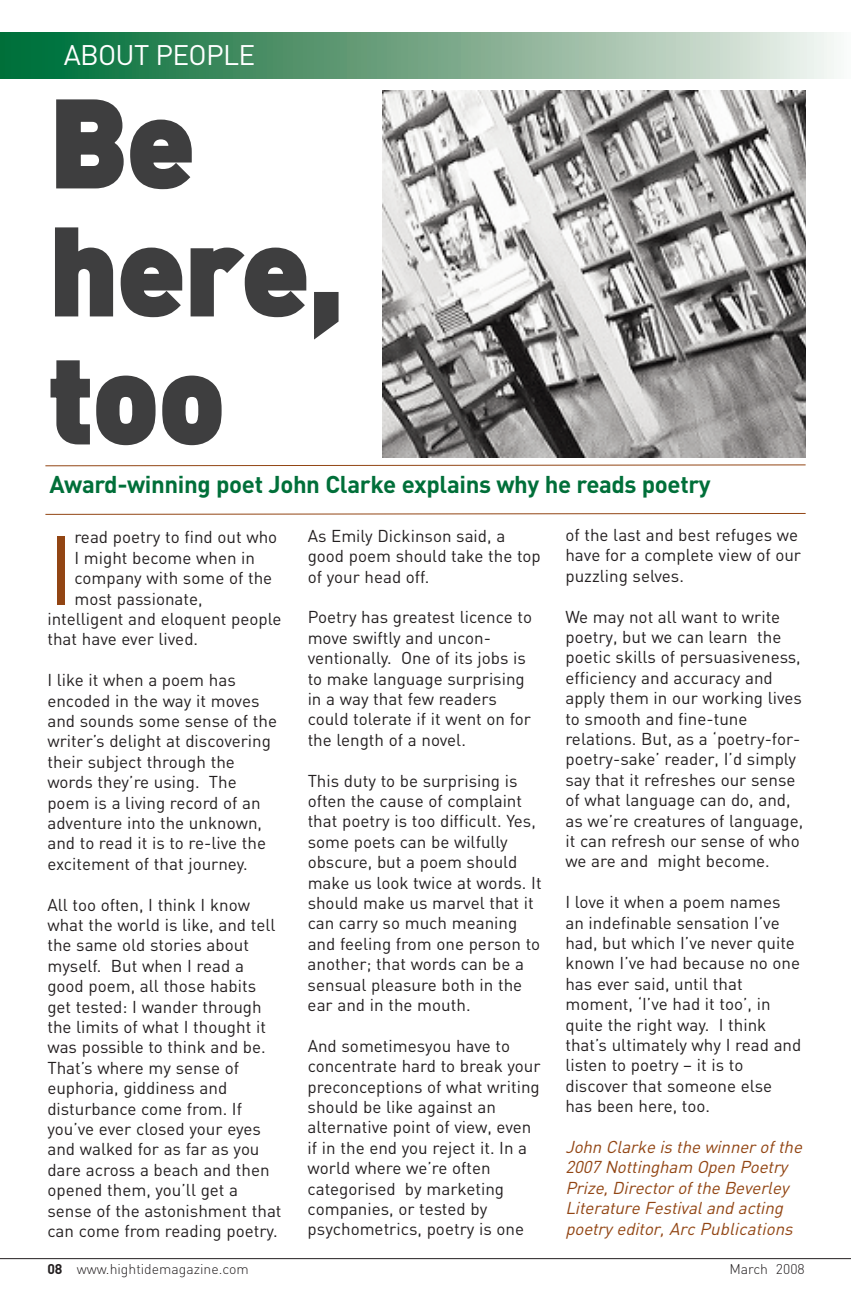
<style>
.page{position:relative;width:851px;height:1304px;background:#fff}
.page>*{position:absolute;margin:0;border:0;box-sizing:border-box;transform-origin:0 0}
.t1{font:900 120px/128px "DIN";color:#3e3e3f}
.t2{font:96px "DIN";color:#924513}
.t3{font:28px "DIN";letter-spacing:-.025em;color:#fff}
.t4{font:700 24px "DIN";letter-spacing:-.015em;color:#006f39}
.t5{font:17px/20.4px "DIN";color:#231f20}
.t6{font:italic 17px/20.4px "DIN";color:#924513}
.t7{font:300 14px "DIN";color:#231f20}
.s1{font-weight:700}
</style>
<div class="page">
<div style="left:0;top:33px;width:850px;height:45px;background:linear-gradient(to right,#00652c,#f4efea)"></div>
<img style="left:382px;top:91px;width:423px;height:366px">
<hr style="left:0;top:1258px;width:850px;height:1px;background:#231f20">
<svg style="left:45px;top:513px;width:760px;height:2px;background:#c7a188"></svg>
<svg style="left:45px;top:465px;width:760px;height:1px"></svg>
<h3 class="t3" style="left:64px;top:39px;width:193px">ABOUT PEOPLE</h3>
<h1 class="t1" style="left:49px;top:81px;width:296px">Be here, too</h1>
<h3 class="t4" style="left:49px;top:470px;width:662px">Award-winning poet John Clarke explains why he reads poetry</h3>
<h2 class="t2" style="left:47px;top:515px;width:29px">I</h2>
<p class="t5" style="left:74px;top:527px;width:204px">read poetry to find out who</p>
<p class="t5" style="left:74px;top:548px;width:182px">I might become when in</p>
<p class="t5" style="left:74px;top:568px;width:199px">company with some of the</p>
<p class="t5" style="left:74px;top:589px;width:130px">most passionate,</p>
<p class="t5" style="left:47px;top:609px;width:235px">intelligent and eloquent people</p>
<p class="t5" style="left:47px;top:629px;width:152px">that have ever lived.</p>
<p class="t5" style="left:47px;top:670px;width:231px">I like it when a poem has encoded in the way it moves and sounds some sense of the writer’s delight at discovering their subject through the words they’re using. The poem is a living record of an adventure into the unknown, and to read it is to re-live the excitement of that journey.</p>
<p class="t5" style="left:47px;top:895px;width:236px">All too often, I think I know what the world is like, and tell the same old stories about myself. But when I read a good poem, all those habits get tested: I wander through the limits of what I thought it was possible to think and be.<br>That’s where my sense of euphoria, giddiness and disturbance come from. If you’ve ever closed your eyes and walked for as far as you dare across a beach and then opened them, you’ll get a sense of the astonishment that can come from reading poetry.</p>
<p class="t5" style="left:307px;top:526px;width:235px">As Emily Dickinson said, a good poem should take the top of your head off.</p>
<p class="t5" style="left:307px;top:607px;width:226px">Poetry has greatest licence to move swiftly and uncon&shy;ventionally. One of its jobs is to make language surprising in a way that few readers could tolerate if it went on for the length of a novel.</p>
<p class="t5" style="left:307px;top:770px;width:235px">This duty to be surprising is often the cause of complaint that poetry is too difficult. Yes, some poets can be wilfully obscure, but a poem should make us look twice at words. It should make us marvel that it can carry so much meaning and feeling from one person to another; that words can be a sensual pleasure both in the ear and in the mouth.</p>
<p class="t5" style="left:307px;top:1036px;width:234px">And sometimesyou have to concentrate hard to break your preconceptions of what writing should be like against an alternative point of view, even if in the end you reject it. In a world where we’re often categorised by marketing companies, or tested by psychometrics, poetry is one</p>
<p class="t5" style="left:565px;top:525px;width:237px">of the last and best refuges we have for a complete view of our puzzling selves.</p>
<p class="t5" style="left:565px;top:606px;width:239px">We may not all want to write poetry, but we can learn the poetic skills of persuasiveness, efficiency and accuracy and apply them in our working lives to smooth and fine-tune relations. But, as a ‘poetry-for&shy;poetry-sake’ reader, I’d simply say that it refreshes our sense of what language can do, and, as we’re creatures of language, it can refresh our sense of who we are and might become.</p>
<p class="t5" style="left:565px;top:892px;width:237px">I love it when a poem names an indefinable sensation I’ve had, but which I’ve never quite known I’ve had because no one has ever said, until that moment, ‘I’ve had it too’, in quite the right way. I think that’s ultimately why I read and listen to poetry – it is to discover that someone else has been here, too.</p>
<p class="t6" style="left:565px;top:1137px;width:242px">John Clarke is the winner of the<br>2007 Nottingham Open Poetry<br>Prize, Director of the Beverley<br>Literature Festival and acting poetry editor, Arc Publications</p>
<p class="t7" style="left:47px;top:1261px;width:203px"><span class="s1">08</span> www.hightidemagazine.com</p>
<p class="t7" style="left:729px;top:1261px;width:77px">March 2008</p>
</div>
